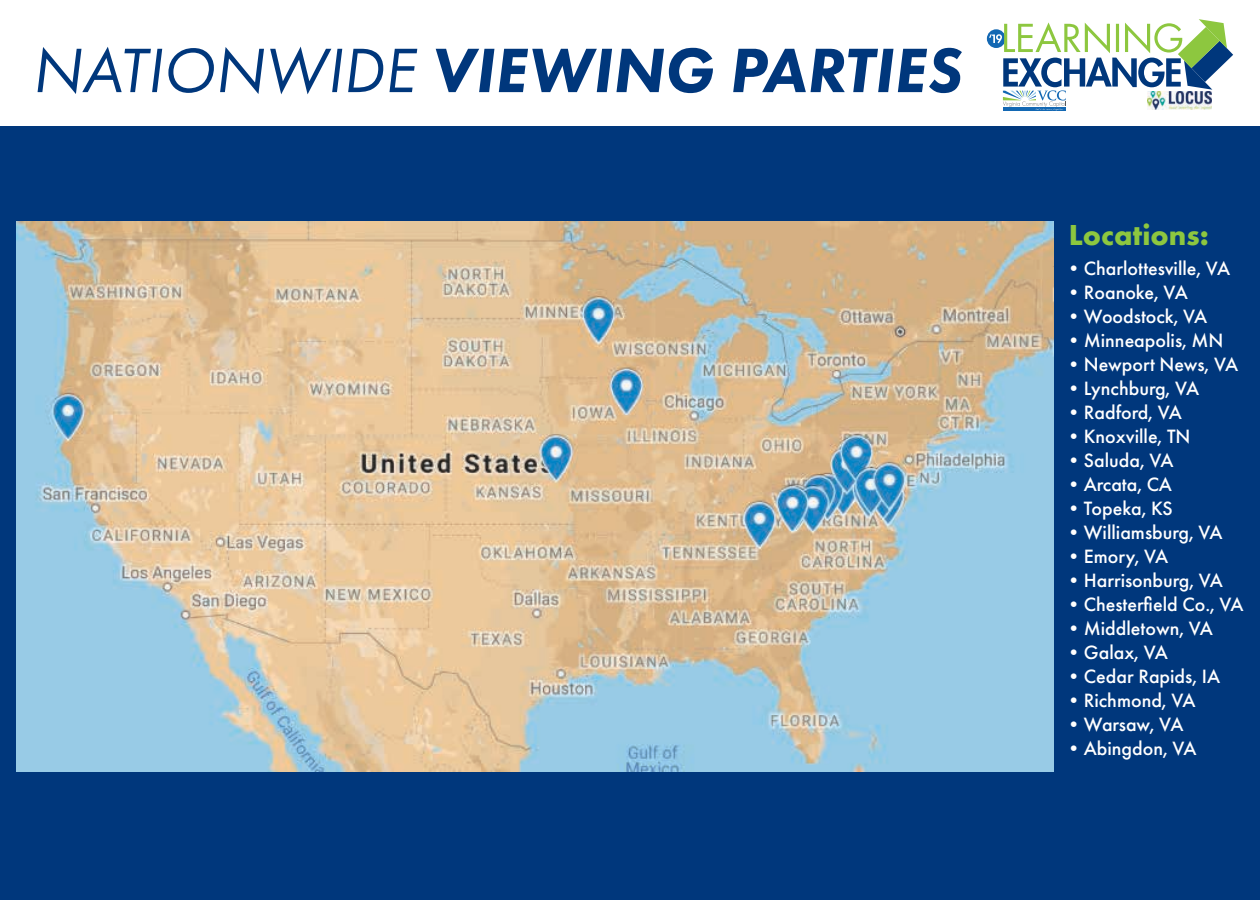
<style>
.page{position:relative;width:1260px;height:900px;background:#fff}
.page>*{position:absolute;margin:0;border:0;box-sizing:border-box;transform-origin:0 0}
.t1{font:italic 800 65px "Futura PT";color:#00377c}
.t2{font:700 30px "Futura PT";color:#8dc73f}
.t3{font:500 20px "Futura PT";color:#fff}
.s1{font-weight:400}
</style>
<div class="page">
<div style="left:0;top:127px;width:1260px;height:773px;background:#00377c"></div>
<svg style="left:987px;top:29px;width:19px;height:19px"></svg>
<svg style="left:989px;top:19px;width:244px;height:92px"></svg>
<img style="left:16px;top:221px;width:1038px;height:551px">
<h1 class="t1" style="left:32px;top:30px;width:931px"><span class="s1">NATIONWIDE</span> VIEWING PARTIES</h1>
<h2 class="t2" style="left:1069px;top:216px;width:141px">Locations:</h2>
<p class="t3" style="left:1064px;top:256px;width:168px">•Charlottesville, VA</p>
<p class="t3" style="left:1064px;top:280px;width:126px">•Roanoke, VA</p>
<p class="t3" style="left:1064px;top:304px;width:145px">•Woodstock, VA</p>
<p class="t3" style="left:1064px;top:328px;width:161px">•Minneapolis, MN</p>
<p class="t3" style="left:1064px;top:352px;width:176px">•Newport News, VA</p>
<p class="t3" style="left:1064px;top:376px;width:137px">•Lynchburg, VA</p>
<p class="t3" style="left:1064px;top:400px;width:120px">•Radford, VA</p>
<p class="t3" style="left:1064px;top:424px;width:128px">•Knoxville, TN</p>
<p class="t3" style="left:1064px;top:448px;width:111px">•Saluda, VA</p>
<p class="t3" style="left:1064px;top:472px;width:110px">•Arcata, CA</p>
<p class="t3" style="left:1064px;top:496px;width:111px">•Topeka, KS</p>
<p class="t3" style="left:1064px;top:520px;width:160px">•Williamsburg, VA</p>
<p class="t3" style="left:1064px;top:544px;width:106px">•Emory, VA</p>
<p class="t3" style="left:1064px;top:568px;width:161px">•Harrisonburg, VA</p>
<p class="t3" style="left:1064px;top:592px;width:181px">•Chesterfield Co., VA</p>
<p class="t3" style="left:1064px;top:616px;width:151px">•Middletown, VA</p>
<p class="t3" style="left:1064px;top:640px;width:106px">•Galax, VA</p>
<p class="t3" style="left:1064px;top:664px;width:158px">•Cedar Rapids, IA</p>
<p class="t3" style="left:1064px;top:688px;width:133px">•Richmond, VA</p>
<p class="t3" style="left:1064px;top:712px;width:121px">•Warsaw, VA</p>
<p class="t3" style="left:1064px;top:736px;width:134px">•Abingdon, VA</p>
</div>
